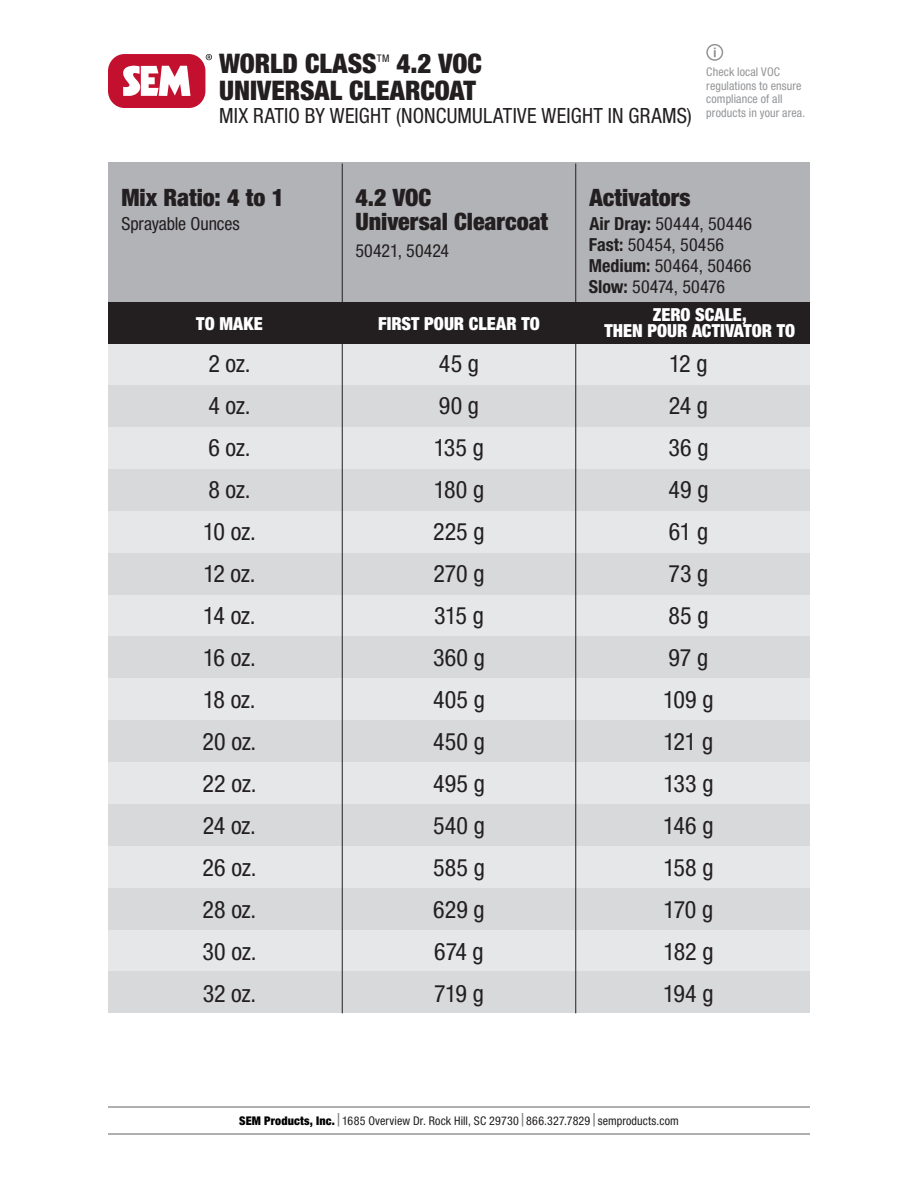
<style>
.page{position:relative;width:918px;height:1188px;background:#fff}
.page>*{position:absolute;margin:0;border:0;box-sizing:border-box;transform-origin:0 0}
.Product_Heading{font:900 condensed 27px/27px "Helvetica Neue LT Std";letter-spacing:-.005em;color:#231f20;text-align:right}
.chart_body_copy_3{font:condensed 24px "Helvetica Neue LT Std";letter-spacing:-.01em;color:#231f20}
.chart_heading3{font:900 condensed 24px "Helvetica Neue LT Std";color:#231f20}
.Product_Heading-2{font:condensed 21px "Helvetica Neue LT Std";letter-spacing:.01em;color:#231f20}
.chart_heading3-2{font:condensed 18px "Helvetica Neue LT Std";letter-spacing:.01em;color:#231f20}
.chart_body_copy_3-2{font:900 condensed 18px/16.5px "Helvetica Neue LT Std";color:#fff;text-align:center}
.body_copy{font:condensed 12px "Helvetica Neue LT Std";letter-spacing:.015em;color:#231f20}
.body_copy-2{font:condensed 12px/13.5px "Helvetica Neue LT Std";letter-spacing:.01em;color:#939598}
.Product_Heading-3{font:condensed 10.5px "Helvetica Neue LT Std";color:#231f20}
.s1{font-weight:700}
.s2{font-weight:900;color:#000}
</style>
<div class="page">
<div style="left:108px;top:343px;width:702px;height:42px;background:#e6e7e9"></div>
<div style="left:108px;top:678px;width:702px;height:42px;background:#e6e7e9"></div>
<div style="left:108px;top:511px;width:702px;height:42px;background:#e6e7e9"></div>
<div style="left:108px;top:846px;width:702px;height:42px;background:#e6e7e9"></div>
<div style="left:108px;top:427px;width:702px;height:42px;background:#e6e7e9"></div>
<div style="left:108px;top:762px;width:702px;height:42px;background:#e6e7e9"></div>
<div style="left:108px;top:595px;width:702px;height:42px;background:#e6e7e9"></div>
<div style="left:108px;top:930px;width:702px;height:41px;background:#e6e7e9"></div>
<div style="left:108px;top:385px;width:702px;height:42px;background:#d8d9db"></div>
<div style="left:108px;top:720px;width:702px;height:42px;background:#d8d9db"></div>
<div style="left:108px;top:553px;width:702px;height:42px;background:#d8d9db"></div>
<div style="left:108px;top:888px;width:702px;height:42px;background:#d8d9db"></div>
<div style="left:108px;top:469px;width:702px;height:42px;background:#d8d9db"></div>
<div style="left:108px;top:804px;width:702px;height:42px;background:#d8d9db"></div>
<div style="left:108px;top:637px;width:702px;height:41px;background:#d8d9db"></div>
<div style="left:108px;top:971px;width:702px;height:42px;background:#d8d9db"></div>
<svg style="left:714px;top:48px;width:2px;height:9px"></svg>
<div style="left:706px;top:44px;width:17px;height:17px;border:2px solid #939598;border-radius:50%"></div>
<svg style="left:338px;top:1113px;width:1px;height:13px"></svg>
<svg style="left:522px;top:1113px;width:1px;height:13px"></svg>
<svg style="left:593px;top:1113px;width:2px;height:13px"></svg>
<hr style="left:108px;top:1133px;width:702px;height:2px;background:#939598">
<hr style="left:108px;top:1106px;width:702px;height:2px;background:#939598">
<svg style="left:206px;top:54px;width:6px;height:6px"></svg>
<div style="left:108px;top:54px;width:97px;height:54px;background:#c3102f;border-radius:17px"></div>
<svg style="left:123px;top:66px;width:68px;height:30px"></svg>
<div style="left:108px;top:302px;width:702px;height:41px;background:#231f20"></div>
<div style="left:108px;top:162px;width:702px;height:140px;background:#b2b3b7"></div>
<hr style="left:342px;top:164px;width:1px;height:849px;background:#231f20">
<hr style="left:575px;top:164px;width:1px;height:849px;background:#231f20">
<p class="Product_Heading" style="left:219px;top:50px;width:159px">WORLD CLASS</p>
<p class="Product_Heading-3" style="left:377px;top:52px;width:14px">TM</p>
<p class="Product_Heading" style="left:219px;top:50px;width:264px">4.2 VOC<br>UNIVERSAL CLEARCOAT</p>
<p class="Product_Heading-2" style="left:219px;top:103px;width:474px">MIX RATIO BY WEIGHT (NONCUMULATIVE WEIGHT IN GRAMS)</p>
<p class="body_copy-2" style="left:706px;top:65px;width:97px">Check local VOC regulations to ensure compliance of all</p>
<p class="body_copy-2" style="left:706px;top:106px;width:100px">products in your area.</p>
<p class="chart_heading3" style="left:122px;top:183px;width:164px">Mix Ratio: 4 to 1</p>
<p class="chart_heading3" style="left:356px;top:183px;width:77px">4.2 VOC</p>
<p class="chart_heading3" style="left:590px;top:183px;width:103px">Activators</p>
<p class="chart_heading3-2" style="left:122px;top:213px;width:120px">Sprayable Ounces</p>
<p class="chart_heading3" style="left:356px;top:207px;width:194px">Universal Clearcoat</p>
<p class="chart_heading3-2" style="left:589px;top:213px;width:164px"><span class="s1">Air Dray:</span> 50444, 50446</p>
<p class="chart_heading3-2" style="left:356px;top:240px;width:95px">50421, 50424</p>
<p class="chart_heading3-2" style="left:589px;top:234px;width:137px"><span class="s1">Fast:</span> 50454, 50456</p>
<p class="chart_heading3-2" style="left:589px;top:255px;width:164px"><span class="s1">Medium:</span> 50464, 50466</p>
<p class="chart_heading3-2" style="left:589px;top:276px;width:138px"><span class="s1">Slow:</span> 50474, 50476</p>
<p class="chart_body_copy_3-2" style="left:604px;top:306px;width:192px">ZERO SCALE,<br>THEN POUR ACTIVATOR TO</p>
<p class="chart_body_copy_3-2" style="left:196px;top:315px;width:68px">TO MAKE</p>
<p class="chart_body_copy_3-2" style="left:378px;top:315px;width:163px">FIRST POUR CLEAR TO</p>
<p class="chart_body_copy_3" style="left:208px;top:350px;width:44px">2 oz.</p>
<p class="chart_body_copy_3" style="left:439px;top:350px;width:42px">45 g</p>
<p class="chart_body_copy_3" style="left:669px;top:350px;width:40px">12 g</p>
<p class="chart_body_copy_3" style="left:208px;top:392px;width:44px">4 oz.</p>
<p class="chart_body_copy_3" style="left:439px;top:392px;width:42px">90 g</p>
<p class="chart_body_copy_3" style="left:669px;top:392px;width:41px">24 g</p>
<p class="chart_body_copy_3" style="left:208px;top:434px;width:44px">6 oz.</p>
<p class="chart_body_copy_3" style="left:434px;top:434px;width:52px">135 g</p>
<p class="chart_body_copy_3" style="left:668px;top:434px;width:42px">36 g</p>
<p class="chart_body_copy_3" style="left:208px;top:476px;width:44px">8 oz.</p>
<p class="chart_body_copy_3" style="left:434px;top:476px;width:52px">180 g</p>
<p class="chart_body_copy_3" style="left:669px;top:476px;width:41px">49 g</p>
<p class="chart_body_copy_3" style="left:203px;top:518px;width:54px">10 oz.</p>
<p class="chart_body_copy_3" style="left:433px;top:518px;width:53px">225 g</p>
<p class="chart_body_copy_3" style="left:669px;top:518px;width:41px">61 g</p>
<p class="chart_body_copy_3" style="left:203px;top:560px;width:54px">12 oz.</p>
<p class="chart_body_copy_3" style="left:433px;top:560px;width:53px">270 g</p>
<p class="chart_body_copy_3" style="left:669px;top:560px;width:41px">73 g</p>
<p class="chart_body_copy_3" style="left:203px;top:602px;width:54px">14 oz.</p>
<p class="chart_body_copy_3" style="left:434px;top:602px;width:51px">315 g</p>
<p class="chart_body_copy_3" style="left:668px;top:602px;width:42px">85 g</p>
<p class="chart_body_copy_3" style="left:203px;top:644px;width:54px">16 oz.</p>
<p class="chart_body_copy_3" style="left:433px;top:644px;width:53px">360 g</p>
<p class="chart_body_copy_3" style="left:669px;top:644px;width:41px">97 g</p>
<p class="chart_body_copy_3" style="left:203px;top:686px;width:54px">18 oz.</p>
<p class="chart_body_copy_3" style="left:433px;top:686px;width:53px">405 g</p>
<p class="chart_body_copy_3" style="left:663px;top:686px;width:52px">109 g</p>
<p class="chart_body_copy_3" style="left:203px;top:728px;width:55px">20 oz.</p>
<p class="chart_body_copy_3" style="left:433px;top:728px;width:53px">450 g</p>
<p class="chart_body_copy_3" style="left:664px;top:728px;width:51px">121 g</p>
<p class="chart_body_copy_3" style="left:203px;top:770px;width:55px">22 oz.</p>
<p class="chart_body_copy_3" style="left:433px;top:770px;width:53px">495 g</p>
<p class="chart_body_copy_3" style="left:663px;top:770px;width:52px">133 g</p>
<p class="chart_body_copy_3" style="left:203px;top:812px;width:55px">24 oz.</p>
<p class="chart_body_copy_3" style="left:433px;top:812px;width:53px">540 g</p>
<p class="chart_body_copy_3" style="left:663px;top:812px;width:52px">146 g</p>
<p class="chart_body_copy_3" style="left:203px;top:854px;width:55px">26 oz.</p>
<p class="chart_body_copy_3" style="left:433px;top:854px;width:53px">585 g</p>
<p class="chart_body_copy_3" style="left:663px;top:854px;width:52px">158 g</p>
<p class="chart_body_copy_3" style="left:203px;top:896px;width:55px">28 oz.</p>
<p class="chart_body_copy_3" style="left:433px;top:896px;width:53px">629 g</p>
<p class="chart_body_copy_3" style="left:664px;top:896px;width:51px">170 g</p>
<p class="chart_body_copy_3" style="left:202px;top:938px;width:55px">30 oz.</p>
<p class="chart_body_copy_3" style="left:434px;top:938px;width:51px">674 g</p>
<p class="chart_body_copy_3" style="left:664px;top:938px;width:51px">182 g</p>
<p class="chart_body_copy_3" style="left:203px;top:980px;width:55px">32 oz.</p>
<p class="chart_body_copy_3" style="left:434px;top:980px;width:51px">719 g</p>
<p class="chart_body_copy_3" style="left:663px;top:980px;width:52px">194 g</p>
<p class="body_copy" style="left:239px;top:1114px;width:441px"><span class="s2">SEM Products, Inc.</span> 1685 Overview Dr. Rock Hill, SC 29730 866.327.7829 semproducts.com</p>
</div>
